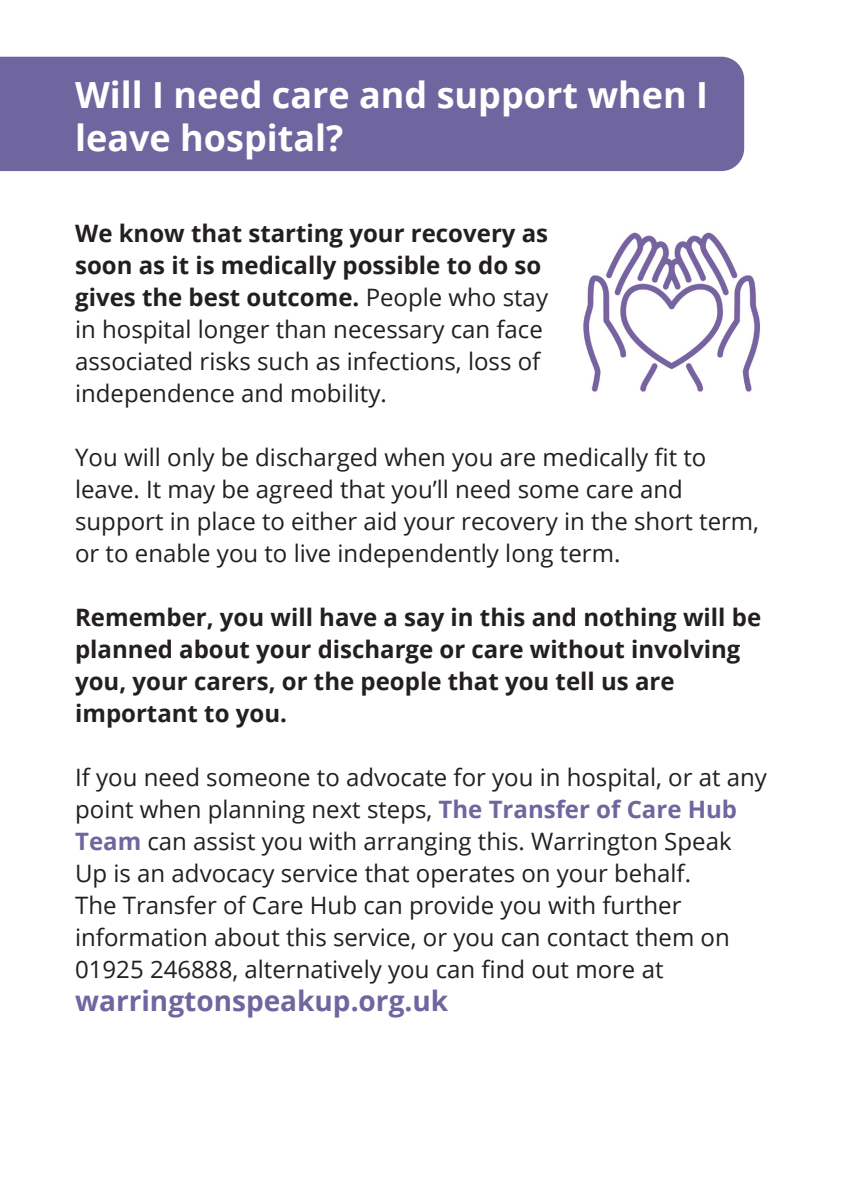
<style>
.page{position:relative;width:842px;height:1191px;background:#fff}
.page>*{position:absolute;margin:0;border:0;box-sizing:border-box;transform-origin:0 0}
.t1{font:700 36px/43.2px "Open Sans";color:#fff}
.t2{font:700 28px "Open Sans";color:#70669f}
.t3{font:24px/32px "Open Sans";color:#231f20}
.t4{font:700 24px/32px "Open Sans";color:#231f20}
.s1{font-weight:400}
.s2{font-weight:700;color:#70669f}
</style>
<div class="page">
<img style="left:583px;top:232px;width:177px;height:160px">
<div style="left:0;top:57px;width:744px;height:114px;background:#70669f"></div>
<p class="t1" style="left:75px;top:72px;width:634px">Will I need care and support when I leave hospital?</p>
<p class="t4" style="left:75px;top:216px;width:475px">We know that starting your recovery as</p>
<p class="t4" style="left:75px;top:248px;width:468px">soon as it is medically possible to do so</p>
<p class="t4" style="left:75px;top:280px;width:474px">gives the best outcome. <span class="s1">People who stay</span></p>
<p class="t3" style="left:75px;top:312px;width:469px">in hospital longer than necessary can face</p>
<p class="t3" style="left:75px;top:344px;width:467px">associated risks such as infections, loss of</p>
<p class="t3" style="left:75px;top:376px;width:313px">independence and mobility.</p>
<p class="t3" style="left:75px;top:440px;width:633px">You will only be discharged when you are medically fit to leave. It may be agreed that you’ll need some care and</p>
<p class="t3" style="left:75px;top:504px;width:685px">support in place to either aid your recovery in the short term, or to enable you to live independently long term.</p>
<p class="t4" style="left:75px;top:600px;width:687px">Remember, you will have a say in this and nothing will be planned about your discharge or care without involving you, your carers, or the people that you tell us are</p>
<p class="t4" style="left:75px;top:696px;width:213px">important to you.</p>
<p class="t3" style="left:75px;top:760px;width:693px">If you need someone to advocate for you in hospital, or at any point when planning next steps, <span class="s2">The Transfer of Care Hub Team</span> can assist you with arranging this. Warrington Speak Up is an advocacy service that operates on your behalf.</p>
<p class="t3" style="left:75px;top:888px;width:608px">The Transfer of Care Hub can provide you with further</p>
<p class="t3" style="left:75px;top:920px;width:656px">information about this service, or you can contact them on<br>01925 246888, alternatively you can find out more at</p>
<p class="t2" style="left:75px;top:981px;width:375px">warringtonspeakup.org.uk</p>
</div>
